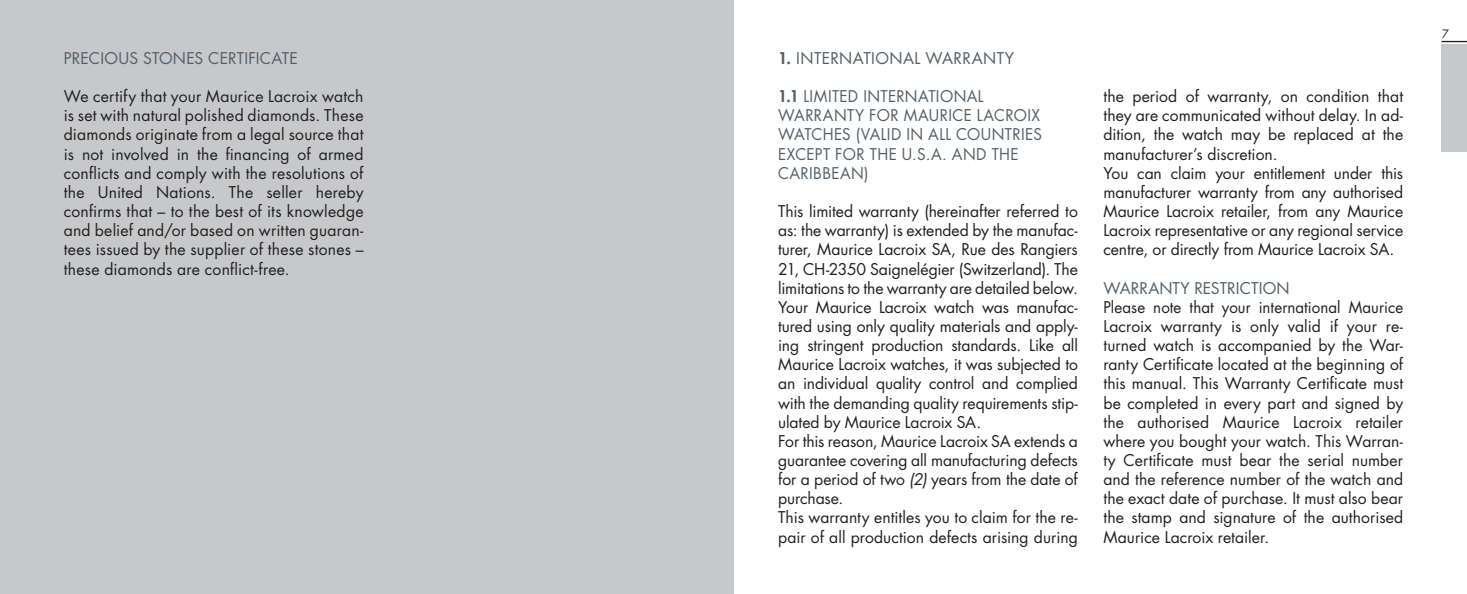
<style>
.page{position:relative;width:1467px;height:594px;background:#fff}
.page>*{position:absolute;margin:0;border:0;box-sizing:border-box;transform-origin:0 0}
.t1{font:15.75px/19.1px "Futura Std";letter-spacing:-.005em;color:#231f20}
.t2{font:15.75px/19.1px "Futura Std";letter-spacing:-.005em;color:#231f20;text-align:justify;scale:.96 1}
.t3{font:15.75px/19.1px "Futura Std";letter-spacing:.025em;color:#546069}
.t4{font:15.75px "Futura Std";letter-spacing:.005em;color:#546069}
.t5{font:11.25px "Futura Std";color:#231f20}
.s1{font-weight:800}
.s2{font-style:italic}
</style>
<div class="page">
<div style="left:1441px;top:45px;width:26px;height:107px;background:#c7c8ca"></div>
<svg style="left:1441px;top:41px;width:26px;height:1px"></svg>
<div style="left:0;top:0;width:733px;height:593px;background:#c7c8ca"></div>
<p class="t3" style="left:64px;top:49px;width:236px">PRECIOUS STONES CERTIFICATE</p>
<p class="t1" style="left:64px;top:87px;width:301px;text-align:justify">We certify that your Maurice Lacroix watch is set with natural polished diamonds. These diamonds originate from a legal source that is not involved in the financing of armed conflicts and comply with the resolutions of the United Nations. The seller hereby confirms that – to the best of its knowledge and belief and/or based on written guaran&shy;tees issued by the supplier of these stones – these diamonds are conflict-free.</p>
<p class="t3" style="left:778px;top:49px;width:238px"><span class="s1">1.</span> INTERNATIONAL WARRANTY</p>
<p class="t3" style="left:778px;top:87px;width:265px"><span class="s1">1.1</span> LIMITED INTERNATIONAL<br>WARRANTY FOR MAURICE LACROIX<br>WATCHES (VALID IN ALL COUNTRIES<br>EXCEPT FOR THE U.S.A. AND THE<br>CARIBBEAN)</p>
<p class="t1" style="left:778px;top:202px;width:301px">This limited warranty (hereinafter referred to as: the warranty) is extended by the manufac&shy;turer, Maurice Lacroix SA, Rue des Rangiers 21, CH-2350 Saignelégier (Switzerland). The limitations to the warranty are detailed below.<br>Your Maurice Lacroix watch was manufac&shy;tured using only quality materials and apply&shy;ing stringent production standards. Like all Maurice Lacroix watches, it was subjected to an individual quality control and complied with the demanding quality requirements stip&shy;ulated by Maurice Lacroix SA.<br>For this reason, Maurice Lacroix SA extends a guarantee covering all manufacturing defects for a period of two <span class="s2">(2)</span> years from the date of purchase.<br>This warranty entitles you to claim for the re&shy;pair of all production defects arising during</p>
<p class="t1" style="left:1103px;top:87px;width:301px">the period of warranty, on condition that they are communicated without delay. In ad&shy;dition, the watch may be replaced at the manufacturer’s discretion.<br>You can claim your entitlement under this manufacturer warranty from any authorised Maurice Lacroix retailer, from any Maurice Lacroix representative or any regional service centre, or directly from Maurice Lacroix SA.</p>
<p class="t4" style="left:1103px;top:277px;width:188px">WARRANTY RESTRICTION</p>
<p class="t2" style="left:1103px;top:297px;width:314px">Please note that your international Maurice Lacroix warranty is only valid if your re&shy;turned watch is accompanied by the War&shy;ranty Certificate located at the beginning of this manual. This Warranty Certificate must be completed in every part and signed by the authorised Maurice Lacroix retailer where you bought your watch. This Warran&shy;ty Certificate must bear the serial number and the reference number of the watch and the exact date of purchase. It must also bear the stamp and signature of the authorised Maurice Lacroix retailer.</p>
<p class="t5" style="left:1442px;top:26px;width:8px">7</p>
</div>
